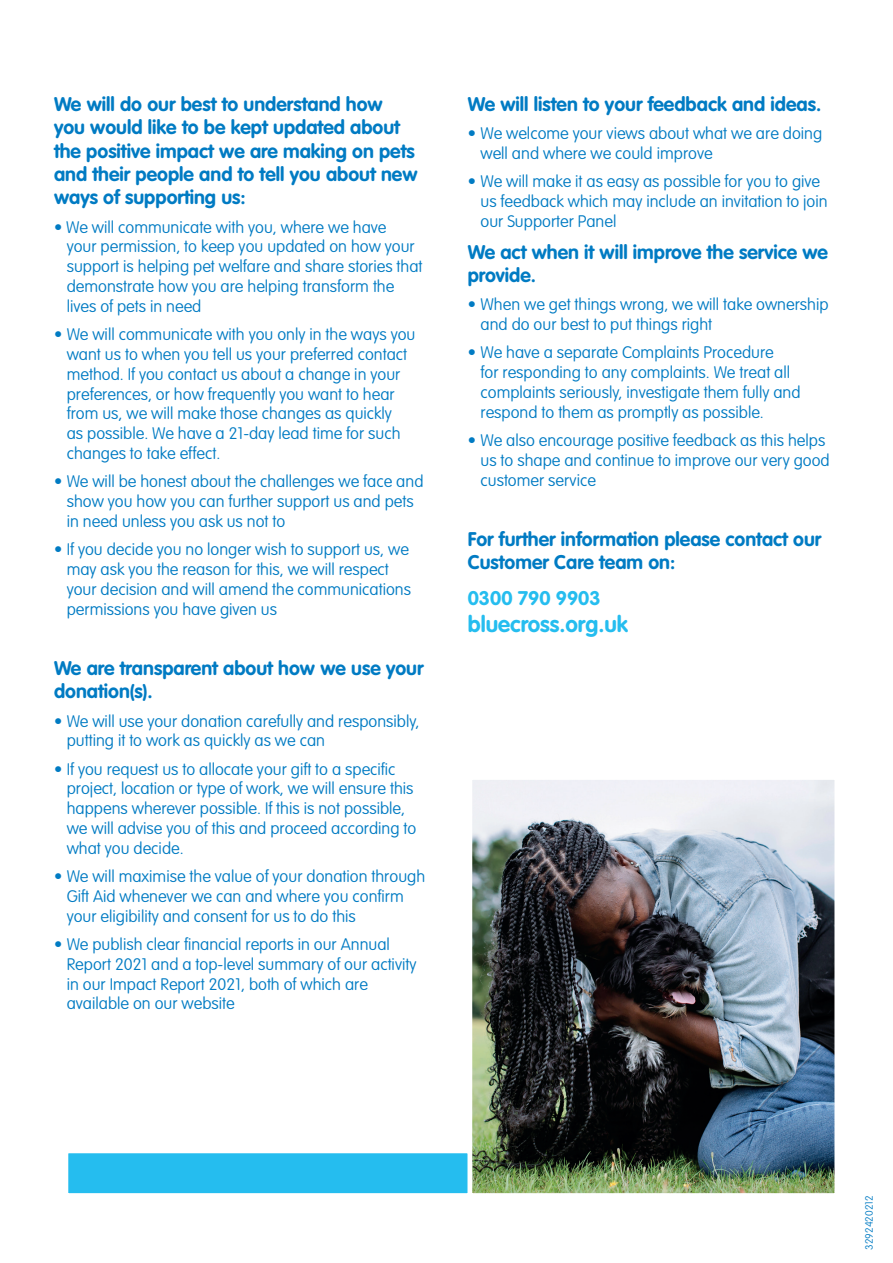
<style>
.page{position:relative;width:893px;height:1263px;background:#fff}
.page>*{position:absolute;margin:0;border:0;box-sizing:border-box;transform-origin:0 0}
.t1{font:700 22.5px "VAG Rounded Std";color:#25bdef}
.t2{font:700 19.5px/23.4px "VAG Rounded Std";color:#007bc3}
.t3{font:700 19.5px "VAG Rounded Std";color:#25bdef}
.t4{font:100 16.5px/19.8px "VAG Rounded Std";color:#007bc3}
.t5{font:100 10.5px "VAG Rounded Std";color:#007bc3}
</style>
<div class="page">
<img style="left:473px;top:780px;width:361px;height:412px">
<div style="left:468px;top:775px;width:371px;height:422px;border:4px solid #fff"></div>
<div style="left:64px;top:1149px;width:408px;height:48px;background:#25bdef;border:4px solid #fff"></div>
<p class="t2" style="left:54px;top:93px;width:365px">We will do our best to understand how you would like to be kept updated about the positive impact we are making on pets and their people and to tell you about new ways of supporting us:</p>
<p class="t4" style="left:67px;top:217px;width:357px;text-indent:-13px">• We will communicate with you, where we have<br>your permission, to keep you updated on how your support is helping pet welfare and share stories that demonstrate how you are helping transform the lives of pets in need</p>
<p class="t4" style="left:67px;top:325px;width:350px;text-indent:-13px">• We will communicate with you only in the ways you want us to when you tell us your preferred contact method. If you contact us about a change in your preferences, or how frequently you want to hear from us, we will make those changes as quickly<br>as possible. We have a 21-day lead time for such changes to take effect.</p>
<p class="t4" style="left:67px;top:472px;width:358px;text-indent:-13px">• We will be honest about the challenges we face and show you how you can further support us and pets in need unless you ask us not to</p>
<p class="t4" style="left:67px;top:540px;width:346px;text-indent:-13px">• If you decide you no longer wish to support us, we may ask you the reason for this, we will respect your decision and will amend the communications permissions you have given us</p>
<p class="t2" style="left:54px;top:657px;width:371px">We are transparent about how we use your donation(s).</p>
<p class="t4" style="left:67px;top:711px;width:354px;text-indent:-13px">• We will use your donation carefully and responsibly, putting it to work as quickly as we can</p>
<p class="t4" style="left:67px;top:759px;width:351px;text-indent:-13px">• If you request us to allocate your gift to a specific project, location or type of work, we will ensure this happens wherever possible. If this is not possible, we will advise you of this and proceed according to what you decide.</p>
<p class="t4" style="left:67px;top:867px;width:360px;text-indent:-13px">• We will maximise the value of your donation through<br>Gift Aid whenever we can and where you confirm your eligibility and consent for us to do this</p>
<p class="t4" style="left:67px;top:935px;width:351px;text-indent:-13px">• We publish clear financial reports in our Annual Report 2021 and a top-level summary of our activity in our Impact Report 2021, both of which are available on our website</p>
<p class="t2" style="left:468px;top:93px;width:355px">We will listen to your feedback and ideas.</p>
<p class="t4" style="left:480px;top:124px;width:343px;text-indent:-13px">• We welcome your views about what we are doing well and where we could improve</p>
<p class="t4" style="left:480px;top:172px;width:349px;text-indent:-13px">• We will make it as easy as possible for you to give us feedback which may include an invitation to join our Supporter Panel</p>
<p class="t2" style="left:468px;top:241px;width:362px">We act when it will improve the service we provide.</p>
<p class="t4" style="left:480px;top:295px;width:350px;text-indent:-13px">• When we get things wrong, we will take ownership and do our best to put things right</p>
<p class="t4" style="left:480px;top:343px;width:322px;text-indent:-13px">• We have a separate Complaints Procedure<br>for responding to any complaints. We treat all complaints seriously, investigate them fully and respond to them as promptly as possible.</p>
<p class="t4" style="left:480px;top:431px;width:351px;text-indent:-13px">• We also encourage positive feedback as this helps us to shape and continue to improve our very good customer service</p>
<p class="t2" style="left:468px;top:528px;width:355px">For further information please contact our<br>Customer Care team on:</p>
<p class="t3" style="left:468px;top:587px;width:134px">0300 790 9903</p>
<h1 class="t1" style="left:468px;top:611px;width:162px">bluecross.org.uk</h1>
<p class="t5" style="left:863px;top:1250px;width:56px;rotate:-90deg">3292420212</p>
</div>
